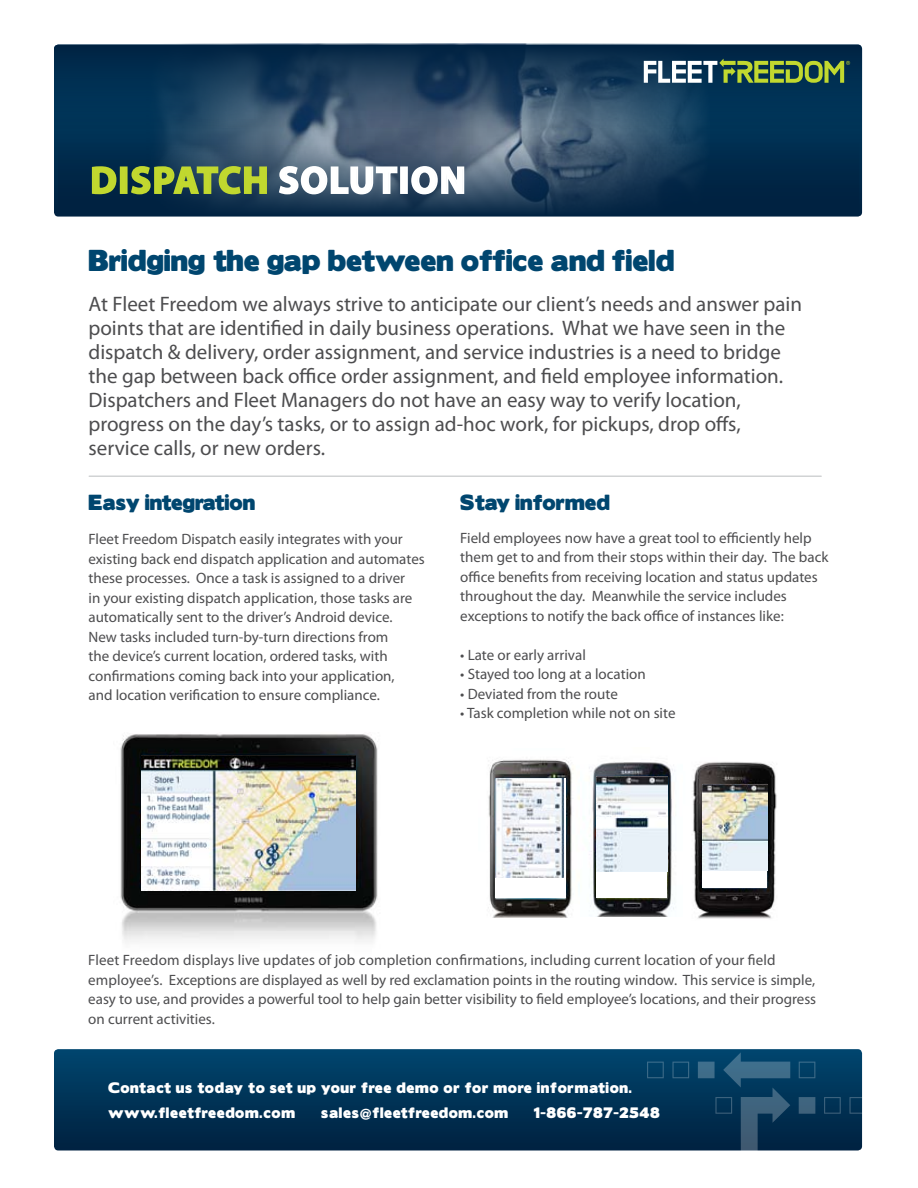
<style>
.page{position:relative;width:918px;height:1188px;background:#fff}
.page>*{position:absolute;margin:0;border:0;box-sizing:border-box;transform-origin:0 0}
.t1{font:700 37.95px "Myriad Pro";letter-spacing:.04em;color:#c1d82f}
.t2{font:27px "Boris Black Bloxx";color:#00466f}
.t3{font:21px/24px "Myriad Pro";color:#4d4d4f}
.t4{font:19.5px "Boris Black Bloxx";color:#00466f}
.t5{font:15px/19.5px "Myriad Pro";color:#4d4d4f}
.t6{font:13.5px/25px "Boris Black Bloxx";letter-spacing:.05em;color:#fff}
.s1{color:#fff}
</style>
<div class="page">
<img style="left:120px;top:734px;width:258px;height:208px">
<svg style="left:54px;top:45px;width:808px;height:172px;background:#133f5e"></svg>
<svg style="left:54px;top:1049px;width:808px;height:101px;background:#003357"></svg>
<hr style="left:89px;top:475px;width:732px;height:2px;background:#d1d3d4">
<svg style="left:647px;top:1062px;width:17px;height:16px"></svg>
<svg style="left:672px;top:1062px;width:17px;height:16px"></svg>
<svg style="left:799px;top:1062px;width:16px;height:16px"></svg>
<svg style="left:849px;top:1097px;width:14px;height:17px"></svg>
<svg style="left:824px;top:1097px;width:17px;height:17px"></svg>
<svg style="left:799px;top:1097px;width:16px;height:17px"></svg>
<svg style="left:698px;top:1052px;width:92px;height:99px;background:#154363"></svg>
<img style="left:150px;top:44px;width:560px;height:99px">
<svg style="left:54px;top:45px;width:808px;height:84px;background:#183c5a"></svg>
<svg style="left:58px;top:143px;width:801px;height:73px;background:#1b3a57"></svg>
<svg style="left:91px;top:165px;width:26px;height:30px"></svg>
<div style="left:120px;top:166px;width:8px;height:28px;border:2px solid #c1d82f"></div>
<svg style="left:129px;top:165px;width:139px;height:30px;background:#4b6948"></svg>
<svg style="left:277px;top:165px;width:121px;height:30px"></svg>
<div style="left:400px;top:166px;width:8px;height:28px;border:2px solid #fff"></div>
<svg style="left:410px;top:165px;width:55px;height:31px"></svg>
<svg style="left:644px;top:59px;width:206px;height:24px;background:#648262"></svg>
<img style="left:142px;top:755px;width:213px;height:135px">
<img style="left:488px;top:759px;width:186px;height:159px">
<div style="left:597px;top:776px;width:70px;height:122px;background:#fff"></div>
<img style="left:597px;top:776px;width:70px;height:95px">
<div style="left:496px;top:778px;width:70px;height:120px;background:#fff"></div>
<img style="left:496px;top:778px;width:67px;height:99px">
<img style="left:693px;top:762px;width:84px;height:157px">
<div style="left:703px;top:784px;width:64px;height:104px;background:#fff"></div>
<img style="left:703px;top:784px;width:64px;height:87px">
<h1 class="t1" style="left:90px;top:155px;width:377px">DISPATCH <span class="s1">SOLUTION</span></h1>
<h2 class="t2" style="left:88px;top:240px;width:587px">Bridging the gap between office and field</h2>
<p class="t3" style="left:88px;top:292px;width:715px">At Fleet Freedom we always strive to anticipate our client’s needs and answer pain points that are identified in daily business operations. What we have seen in the dispatch &amp; delivery, order assignment, and service industries is a need to bridge the gap between back office order assignment, and field employee information.<br>Dispatchers and Fleet Managers do not have an easy way to verify location, progress on the day’s tasks, or to assign ad-hoc work, for pickups, drop offs, service calls, or new orders.</p>
<h3 class="t4" style="left:88px;top:487px;width:168px">Easy integration</h3>
<h3 class="t4" style="left:460px;top:487px;width:151px">Stay informed</h3>
<p class="t5" style="left:88px;top:529px;width:338px">Fleet Freedom Dispatch easily integrates with your existing back end dispatch application and automates these processes. Once a task is assigned to a driver<br>in your existing dispatch application, those tasks are automatically sent to the driver’s Android device.<br>New tasks included turn-by-turn directions from<br>the device’s current location, ordered tasks, with confirmations coming back into your application,<br>and location verification to ensure compliance.</p>
<p class="t5" style="left:460px;top:528px;width:370px">Field employees now have a great tool to efficiently help them get to and from their stops within their day. The back office benefits from receiving location and status updates throughout the day. Meanwhile the service includes exceptions to notify the back office of instances like:</p>
<p class="t5" style="left:460px;top:645px;width:127px">• Late or early arrival</p>
<p class="t5" style="left:460px;top:664px;width:187px">• Stayed too long at a location</p>
<p class="t5" style="left:460px;top:684px;width:159px">• Deviated from the route</p>
<p class="t5" style="left:460px;top:703px;width:217px">• Task completion while not on site</p>
<p class="t5" style="left:88px;top:950px;width:729px">Fleet Freedom displays live updates of job completion confirmations, including current location of your field employee’s. Exceptions are displayed as well by red exclamation points in the routing window. This service is simple, easy to use, and provides a powerful tool to help gain better visibility to field employee’s locations, and their progress on current activities.</p>
<p class="t6" style="left:108px;top:1076px;width:526px">Contact us today to set up your free demo or for more information. www.fleetfreedom.com</p>
<p class="t6" style="left:321px;top:1101px;width:188px">sales@fleetfreedom.com</p>
<p class="t6" style="left:534px;top:1101px;width:127px">1-866-787-2548</p>
</div>
